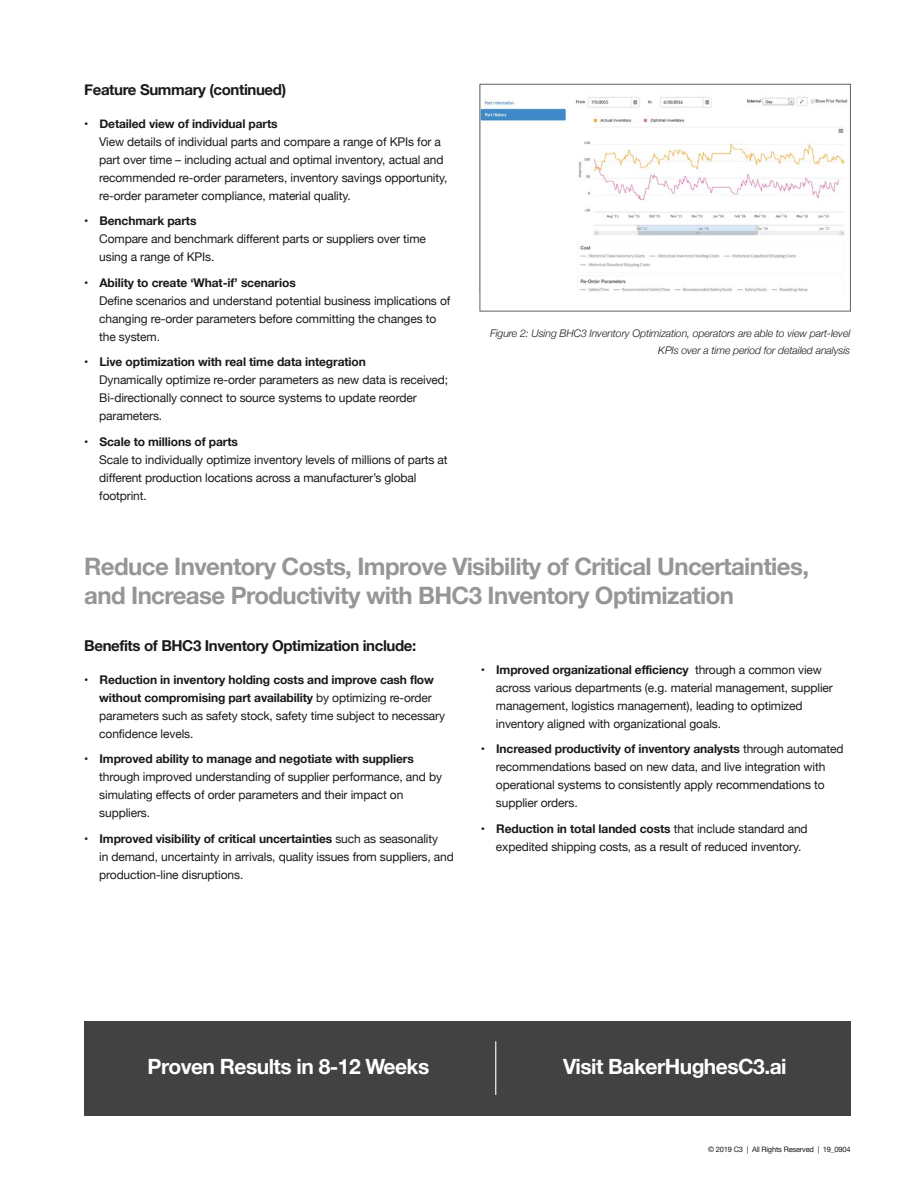
<style>
.page{position:relative;width:918px;height:1188px;background:#fff}
.page>*{position:absolute;margin:0;border:0;box-sizing:border-box;transform-origin:0 0}
.t1{font:700 24px/28.8px "Helvetica Neue";letter-spacing:-.025em;color:#979696}
.t2{font:700 21px "Helvetica Neue";letter-spacing:-.025em;color:#fff}
.t3{font:700 15px "Helvetica Neue";letter-spacing:-.025em;color:#1a1a1b}
.t4{font:12px/18px "Helvetica Neue";letter-spacing:-.01em;color:#1a1a1b}
.t5{font:italic 300 10.5px/16.5px "Helvetica Neue";letter-spacing:-.01em;color:#1a1a1b;text-align:right}
.t6{font:7.5px "Helvetica Neue";letter-spacing:-.025em;color:#1a1a1b}
.s1{font-weight:700}
</style>
<div class="page">
<img style="left:482px;top:97px;width:366px;height:195px">
<div style="left:480px;top:84px;width:371px;height:228px;border:1px solid #616363"></div>
<div style="left:84px;top:1021px;width:767px;height:94px;background:#424242"></div>
<hr style="left:495px;top:1041px;width:1px;height:54px;background:#fff">
<p class="t3" style="left:84px;top:78px;width:203px">Feature Summary (continued)</p>
<p class="t4" style="left:99px;top:115px;width:350px;text-indent:-15px">• <span class="s1">Detailed view of individual parts<br></span>View details of individual parts and compare a range of KPIs for a part over time – including actual and optimal inventory, actual and recommended re-order parameters, inventory savings opportunity, re-order parameter compliance, material quality.</p>
<p class="t4" style="left:99px;top:213px;width:328px;text-indent:-15px">• <span class="s1">Benchmark parts<br></span>Compare and benchmark different parts or suppliers over time using a range of KPIs.</p>
<p class="t4" style="left:99px;top:274px;width:353px;text-indent:-15px">• <span class="s1">Ability to create ‘What-if’ scenarios<br></span>Define scenarios and understand potential business implications of changing re-order parameters before committing the changes to the system.</p>
<p class="t4" style="left:99px;top:354px;width:351px;text-indent:-15px">• <span class="s1">Live optimization with real time data integration<br></span>Dynamically optimize re-order parameters as new data is received; Bi-directionally connect to source systems to update reorder parameters.</p>
<p class="t4" style="left:99px;top:433px;width:350px;text-indent:-15px">• <span class="s1">Scale to millions of parts<br></span>Scale to individually optimize inventory levels of millions of parts at different production locations across a manufacturer’s global footprint.</p>
<p class="t5" style="left:490px;top:325px;width:362px">Figure 2: Using BHC3 Inventory Optimization, operators are able to view part-level<br>KPIs over a time period for detailed analysis</p>
<h1 class="t1" style="left:84px;top:553px;width:726px">Reduce Inventory Costs, Improve Visibility of Critical Uncertainties, and Increase Productivity with BHC3 Inventory Optimization</h1>
<p class="t3" style="left:84px;top:633px;width:334px">Benefits of BHC3 Inventory Optimization include:</p>
<p class="t4" style="left:99px;top:671px;width:347px;text-indent:-15px">• <span class="s1">Reduction in inventory holding costs and improve cash flow without compromising part availability</span> by optimizing re-order parameters such as safety stock, safety time subject to necessary confidence levels.</p>
<p class="t4" style="left:99px;top:750px;width:344px;text-indent:-15px">• <span class="s1">Improved ability to manage and negotiate with suppliers </span>through improved understanding of supplier performance, and by simulating effects of order parameters and their impact on suppliers.</p>
<p class="t4" style="left:99px;top:830px;width:356px;text-indent:-15px">• <span class="s1">Improved visibility of critical uncertainties</span> such as seasonality<br>in demand, uncertainty in arrivals, quality issues from suppliers, and production-line disruptions.</p>
<p class="t4" style="left:496px;top:661px;width:338px;text-indent:-15px">• <span class="s1">Improved organizational efficiency</span> through a common view across various departments (e.g. material management, supplier management, logistics management), leading to optimized inventory aligned with organizational goals.</p>
<p class="t4" style="left:496px;top:741px;width:349px;text-indent:-15px">• <span class="s1">Increased productivity of inventory analysts</span> through automated recommendations based on new data, and live integration with operational systems to consistently apply recommendations to supplier orders.</p>
<p class="t4" style="left:496px;top:820px;width:313px;text-indent:-15px">• <span class="s1">Reduction in total landed costs</span> that include standard and expedited shipping costs, as a result of reduced inventory.</p>
<h2 class="t2" style="left:148px;top:1051px;width:283px">Proven Results in 8-12 Weeks</h2>
<h2 class="t2" style="left:563px;top:1050px;width:225px">Visit BakerHughesC3.ai</h2>
<p class="t6" style="left:708px;top:1144px;width:144px">© 2019 C3 | All Rights Reserved | 19_0904</p>
</div>
